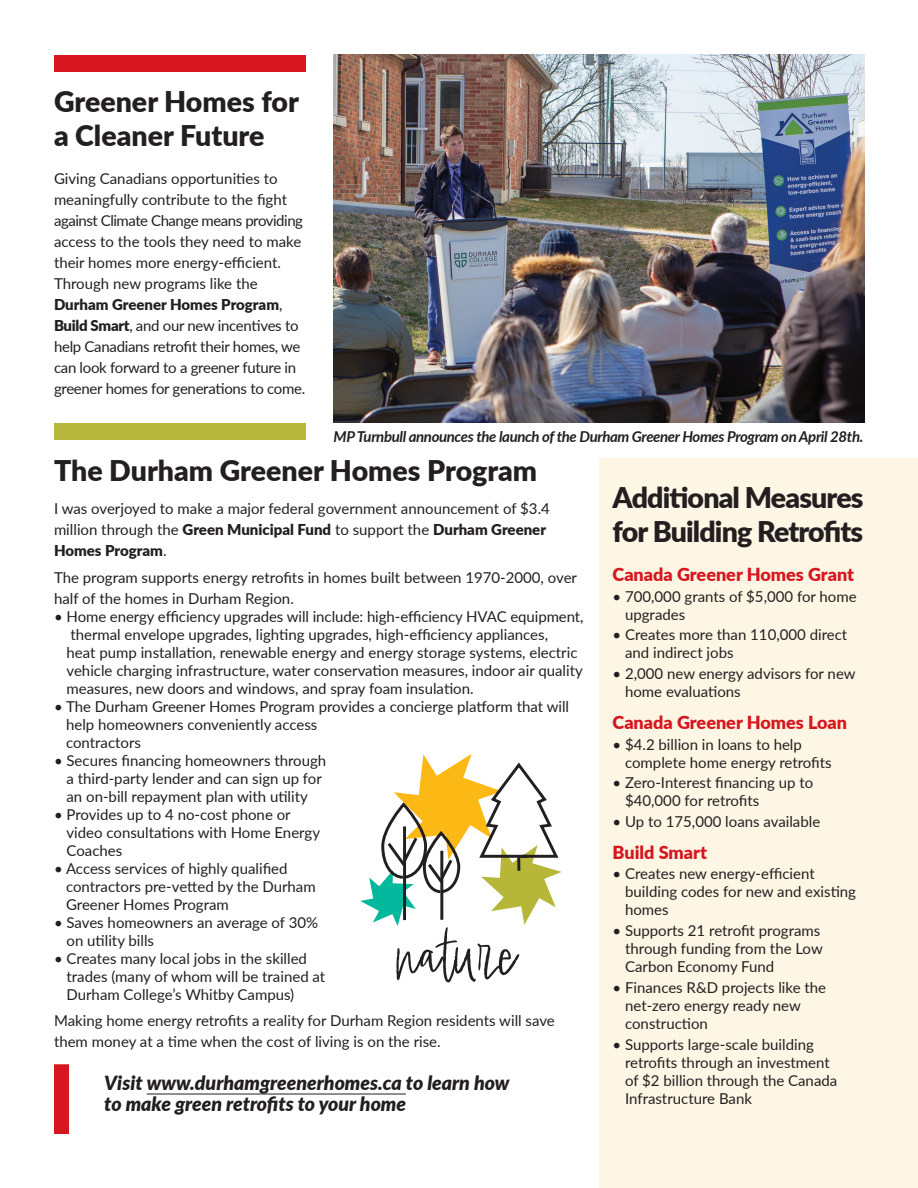
<style>
.page{position:relative;width:918px;height:1188px;background:#fff}
.page>*{position:absolute;margin:0;border:0;box-sizing:border-box;transform-origin:0 0}
.Headline{font:900 28.5px/34.2px "Lato";letter-spacing:-.01em;color:#231f20}
.Headline-2{font:900 28.5px/34.2px "Lato";letter-spacing:-.03em;color:#231f20}
.body{font:italic 900 19.5px/21px "Lato";color:#231f20}
.body-2{font:900 18px "Lato";color:#d7171f}
.body-3{font:15px/18px "Lato";color:#231f20}
.body-4{font:15px/21px "Lato";letter-spacing:-.02em;color:#231f20}
.body-5{font:italic 700 15px "Lato";letter-spacing:-.025em;color:#231f20}
.s1{font-weight:900}
</style>
<div class="page">
<div style="left:599px;top:458px;width:319px;height:730px;background:#fef6e5"></div>
<div style="left:54px;top:55px;width:252px;height:17px;background:#d7171f"></div>
<img style="left:334px;top:54px;width:531px;height:369px">
<div style="left:54px;top:423px;width:252px;height:16px;background:#b6b73b"></div>
<svg style="left:360px;top:754px;width:202px;height:229px"></svg>
<hr style="left:517px;top:856px;width:3px;height:15px;background:#231f20">
<div style="left:54px;top:1064px;width:15px;height:70px;background:#d7171f"></div>
<hr style="left:147px;top:1094px;width:259px;height:1px;background:#231f20">
<p class="Headline" style="left:54px;top:83px;width:246px">Greener Homes for a Cleaner Future</p>
<p class="body-4" style="left:54px;top:168px;width:253px">Giving Canadians opportunities to meaningfully contribute to the fight against Climate Change means providing access to the tools they need to make their homes more energy-efficient.<br>Through new programs like the <span class="s1">Durham Greener Homes Program</span>, <span class="s1">Build Smart</span>, and our new incentives to help Canadians retrofit their homes, we can look forward to a greener future in greener homes for generations to come.</p>
<p class="body-5" style="left:334px;top:425px;width:531px">MP Turnbull announces the launch of the Durham Greener Homes Program on April 28th.</p>
<p class="Headline" style="left:54px;top:452px;width:485px">The Durham Greener Homes Program</p>
<p class="body-3" style="left:54px;top:498px;width:497px;line-height:21px">I was overjoyed to make a major federal government announcement of $3.4 million through the <span class="s1">Green Municipal Fund</span> to support the <span class="s1">Durham Greener<br>Homes Program</span>.</p>
<p class="body-3" style="left:54px;top:566px;width:525px;line-height:21px">The program supports energy retrofits in homes built between 1970-2000, over half of the homes in Durham Region.</p>
<p class="body-3" style="left:67px;top:607px;width:519px;text-indent:-13px">• Home energy efficiency upgrades will include: high-efficiency HVAC equipment, thermal envelope upgrades, lighting upgrades, high-efficiency appliances,<br>heat pump installation, renewable energy and energy storage systems, electric vehicle charging infrastructure, water conservation measures, indoor air quality measures, new doors and windows, and spray foam insulation.</p>
<p class="body-3" style="left:66px;top:697px;width:505px;text-indent:-12px">• The Durham Greener Homes Program provides a concierge platform that will help homeowners conveniently access<br>contractors</p>
<p class="body-3" style="left:54px;top:751px;width:274px;text-align:center">• Secures financing homeowners through a third-party lender and can sign up for an on-bill repayment plan with utility</p>
<p class="body-3" style="left:67px;top:805px;width:255px;text-indent:-13px">• Provides up to 4 no-cost phone or video consultations with Home Energy<br>Coaches</p>
<p class="body-3" style="left:66px;top:859px;width:251px;text-indent:-12px">• Access services of highly qualified contractors pre-vetted by the Durham<br>Greener Homes Program</p>
<p class="body-3" style="left:67px;top:913px;width:253px;text-indent:-13px">• Saves homeowners an average of 30% on utility bills</p>
<p class="body-3" style="left:67px;top:949px;width:260px;text-indent:-13px">• Creates many local jobs in the skilled trades (many of whom will be trained at<br>Durham College’s Whitby Campus)</p>
<p class="body-3" style="left:54px;top:1010px;width:502px;line-height:21px">Making home energy retrofits a reality for Durham Region residents will save them money at a time when the cost of living is on the rise.</p>
<p class="body" style="left:104px;top:1071px;width:407px">Visit www.durhamgreenerhomes.ca to learn how to make green retrofits to your home</p>
<p class="Headline-2" style="left:613px;top:479px;width:252px">Additional Measures for Building Retrofits</p>
<p class="body-2" style="left:613px;top:561px;width:243px">Canada Greener Homes Grant</p>
<p class="body-3" style="left:625px;top:587px;width:233px;text-indent:-13px">• 700,000 grants of $5,000 for home upgrades</p>
<p class="body-3" style="left:625px;top:625px;width:224px;text-indent:-13px">• Creates more than 110,000 direct and indirect jobs</p>
<p class="body-3" style="left:625px;top:664px;width:232px;text-indent:-13px">• 2,000 new energy advisors for new home evaluations</p>
<p class="body-2" style="left:613px;top:709px;width:236px">Canada Greener Homes Loan</p>
<p class="body-3" style="left:625px;top:734px;width:208px;text-indent:-13px">• $4.2 billion in loans to help complete home energy retrofits</p>
<p class="body-3" style="left:625px;top:773px;width:190px;text-indent:-13px">• Zero-Interest financing up to $40,000 for retrofits</p>
<p class="body-3" style="left:613px;top:812px;width:209px">• Up to 175,000 loans available</p>
<p class="body-2" style="left:613px;top:839px;width:96px">Build Smart</p>
<p class="body-3" style="left:625px;top:864px;width:232px;text-indent:-13px">• Creates new energy-efficient building codes for new and existing homes</p>
<p class="body-3" style="left:625px;top:921px;width:199px;text-indent:-13px">• Supports 21 retrofit programs through funding from the Low<br>Carbon Economy Fund</p>
<p class="body-3" style="left:625px;top:978px;width:203px;text-indent:-13px">• Finances R&amp;D projects like the net-zero energy ready new construction</p>
<p class="body-3" style="left:625px;top:1034px;width:214px;text-indent:-13px">• Supports large-scale building retrofits through an investment of $2 billion through the Canada<br>Infrastructure Bank</p>
</div>
